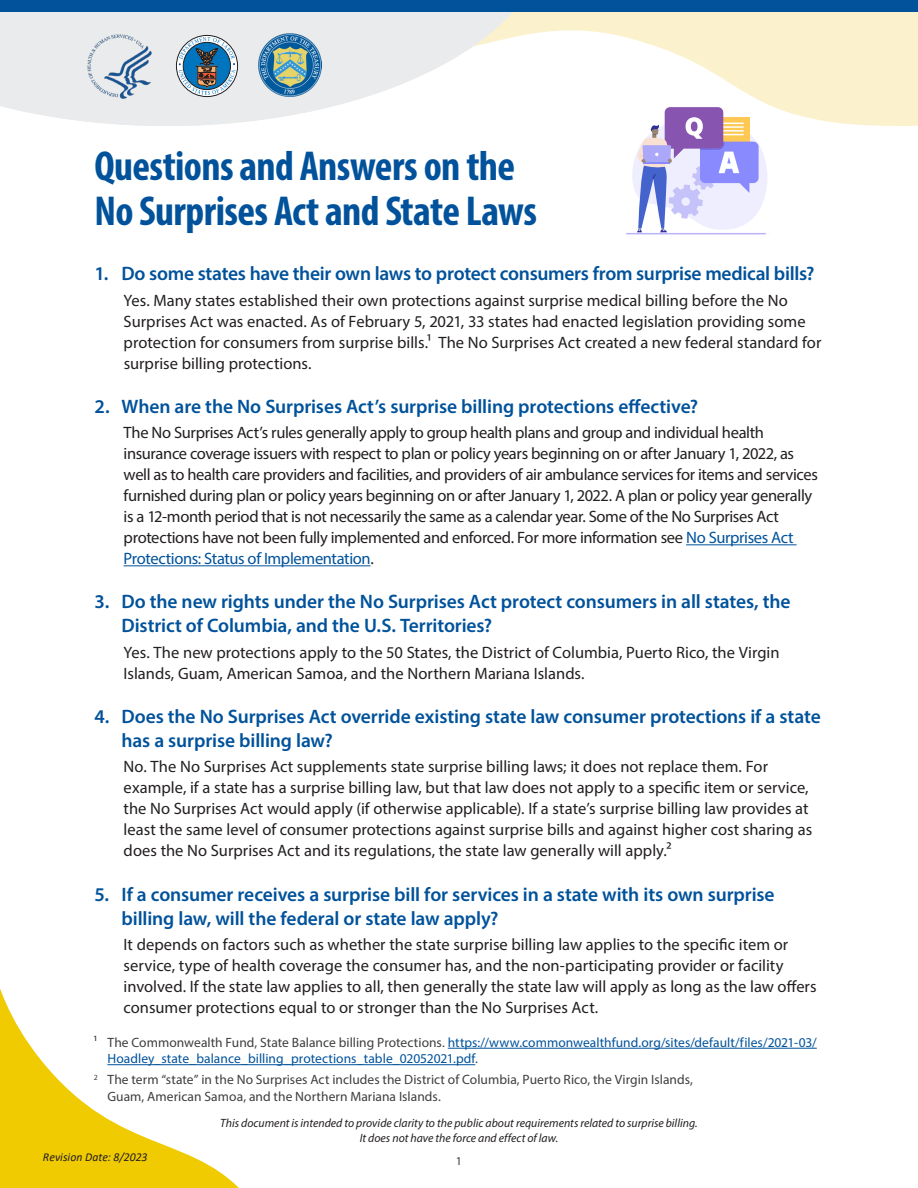
<style>
.page{position:relative;width:918px;height:1188px;background:#fff}
.page>*{position:absolute;margin:0;border:0;box-sizing:border-box;transform-origin:0 0}
.t1{font:700 condensed 42px/45px "Myriad Pro";letter-spacing:-.015em;color:#01529b}
.t2{font:600 19.5px/24px "Myriad Pro";letter-spacing:-.005em;color:#01529b}
.t3{font:16.5px/21px "Myriad Pro";color:#231f20}
.t4{font:16.5px/21px "Myriad Pro";letter-spacing:-.025em;color:#231f20}
.t5{font:16.5px "Myriad Pro";letter-spacing:-.025em;color:#01529b}
.Notes{font:13.5px/16.5px "Myriad Pro";color:#01529b}
.Notes-2{font:13.5px/16.5px "Myriad Pro";letter-spacing:.005em;color:#3e3e3f}
.Disclaimer_at_bottom_page{font:italic 12px "Myriad Pro";color:#231f20}
.Disclaimer_at_bottom_page-2{font:italic 12px "Calibri";color:#231f20}
.t6{font:12px "Myriad Pro";color:#3e3e3f}
.s1{color:#01529b}
.s2{color:#231f20}
.s3{color:#3e3e3f}
</style>
<div class="page">
<svg style="left:0;top:988px;width:340px;height:200px"></svg>
<svg style="left:550px;top:11px;width:368px;height:115px;fill:#fbf2cd"></svg>
<svg style="left:616px;top:92px;width:155px;height:143px"></svg>
<svg style="left:0;top:11px;width:550px;height:115px;fill:#eaebec"></svg>
<div style="left:0;top:0;width:918px;height:11px;background:#01529b"></div>
<div style="left:176px;top:35px;width:62px;height:62px;border:1px solid #231f20;border-radius:50%"></div>
<svg style="left:179px;top:37px;width:56px;height:58px;background:#7095ad"></svg>
<img style="left:259px;top:34px;width:63px;height:63px">
<img style="left:85px;top:32px;width:68px;height:68px">
<hr style="left:686px;top:544px;width:111px;height:1px;background:#01529b">
<hr style="left:124px;top:565px;width:246px;height:1px;background:#01529b">
<hr style="left:448px;top:1048px;width:369px;height:1px;background:#01529b">
<hr style="left:107px;top:1064px;width:368px;height:1px;background:#01529b">
<h1 class="t1" style="left:94px;top:143px;width:444px">Questions and Answers on the<br>No Surprises Act and State Laws</h1>
<p class="t2" style="left:94px;top:261px;width:721px">1. Do some states have their own laws to protect consumers from surprise medical bills?</p>
<p class="t3" style="left:124px;top:289px;width:699px">Yes. Many states established their own protections against surprise medical billing before the No Surprises Act was enacted. As of February 5, 2021, 33 states had enacted legislation providing some protection for consumers from surprise bills.1 The No Surprises Act created a new federal standard for surprise billing protections.</p>
<p class="t2" style="left:94px;top:394px;width:605px">2. When are the No Surprises Act’s surprise billing protections effective?</p>
<p class="t4" style="left:124px;top:422px;width:696px">The No Surprises Act’s rules generally apply to group health plans and group and individual health insurance coverage issuers with respect to plan or policy years beginning on or after January 1, 2022, as well as to health care providers and facilities, and providers of air ambulance services for items and services furnished during plan or policy years beginning on or after January 1, 2022. A plan or policy year generally is a 12-month period that is not necessarily the same as a calendar year. Some of the No Surprises Act protections have not been fully implemented and enforced. For more information see <span class="s1">No Surprises Act</span></p>
<p class="t5" style="left:124px;top:549px;width:252px">Protections: Status of Implementation<span class="s2">.</span></p>
<p class="t2" style="left:122px;top:589px;width:671px;text-indent:-27px">3. Do the new rights under the No Surprises Act protect consumers in all states, the<br>District of Columbia, and the U.S. Territories?</p>
<p class="t3" style="left:124px;top:641px;width:657px">Yes. The new protections apply to the 50 States, the District of Columbia, Puerto Rico, the Virgin<br>Islands, Guam, American Samoa, and the Northern Mariana Islands.</p>
<p class="t2" style="left:122px;top:704px;width:701px;text-indent:-27px">4. Does the No Surprises Act override existing state law consumer protections if a state has a surprise billing law?</p>
<p class="t3" style="left:124px;top:756px;width:690px">No. The No Surprises Act supplements state surprise billing laws; it does not replace them. For example, if a state has a surprise billing law, but that law does not apply to a specific item or service, the No Surprises Act would apply (if otherwise applicable). If a state’s surprise billing law provides at least the same level of consumer protections against surprise bills and against higher cost sharing as does the No Surprises Act and its regulations, the state law generally will apply.2</p>
<p class="t2" style="left:122px;top:882px;width:655px;text-indent:-27px">5. If a consumer receives a surprise bill for services in a state with its own surprise billing law, will the federal or state law apply?</p>
<p class="t3" style="left:124px;top:934px;width:695px">It depends on factors such as whether the state surprise billing law applies to the specific item or service, type of health coverage the consumer has, and the non-participating provider or facility involved. If the state law applies to all, then generally the state law will apply as long as the law offers consumer protections equal to or stronger than the No Surprises Act.</p>
<p class="Notes" style="left:107px;top:1034px;width:711px;text-indent:-14px"><span class="s3">¹ The Commonwealth Fund, State Balance billing Protections.</span> https://www.commonwealthfund.org/sites/default/files/2021-03/<br>Hoadley_state_balance_billing_protections_table_02052021.pdf<span class="s3">.</span></p>
<p class="Notes-2" style="left:107px;top:1071px;width:587px;text-indent:-13px"><sup>2</sup> The term “state” in the No Surprises Act includes the District of Columbia, Puerto Rico, the Virgin Islands,<br>Guam, American Samoa, and the Northern Mariana Islands.</p>
<p class="Disclaimer_at_bottom_page" style="left:220px;top:1116px;width:479px">This document is intended to provide clarity to the public about requirements related to surprise billing.</p>
<p class="Disclaimer_at_bottom_page" style="left:360px;top:1131px;width:200px">It does not have the force and effect of law.</p>
<p class="Disclaimer_at_bottom_page-2" style="left:43px;top:1149px;width:106px">Revision Date: 8/2023</p>
<p class="t6" style="left:456px;top:1153px;width:8px">1</p>
</div>
